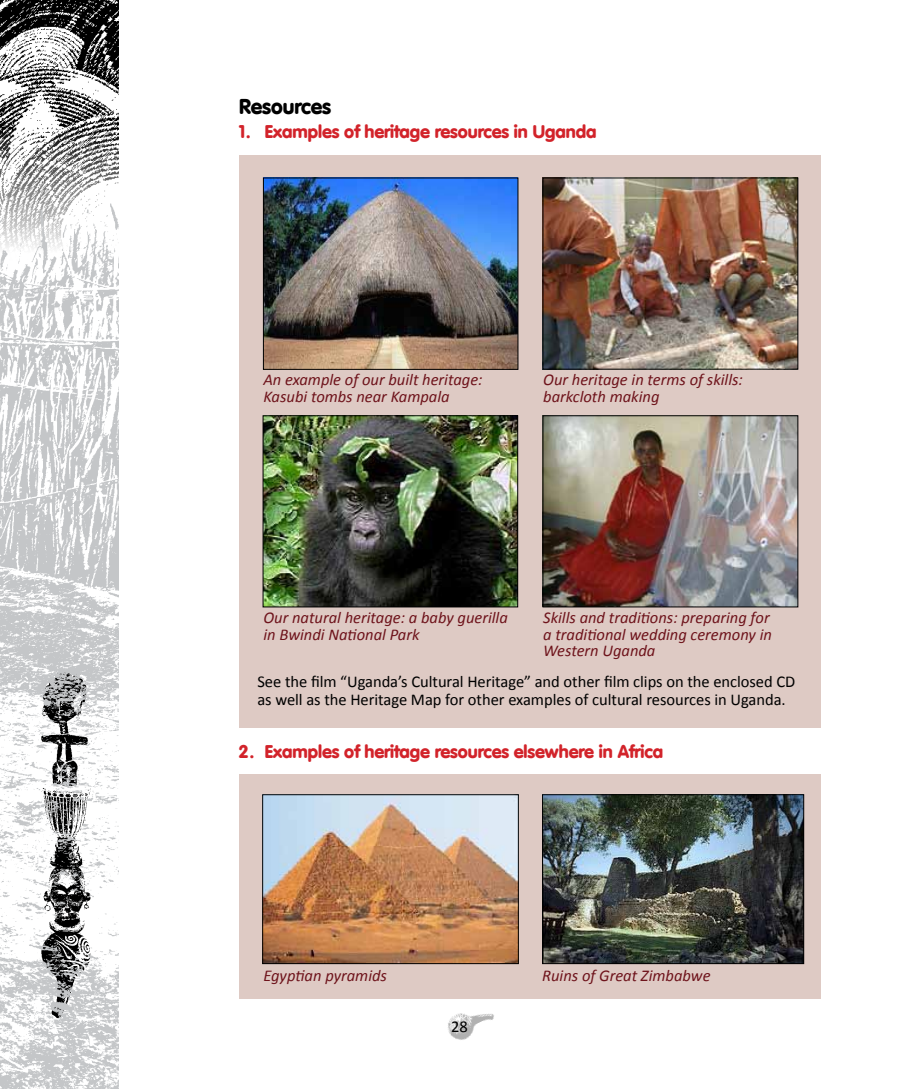
<style>
.page{position:relative;width:906px;height:1089px;background:#fff}
.page>*{position:absolute;margin:0;border:0;box-sizing:border-box;transform-origin:0 0}
.t1{font:700 21px "Vogue";color:#000}
.t2{font:700 18px "Vogue";color:#d2232a}
.t3{font:italic 16.5px/16.5px "Calibri";color:#6e131b}
.t4{font:16.5px/18.1px "Calibri";color:#000}
</style>
<div class="page">
<img style="left:0;top:0;width:119px;height:189px">
<img style="left:435px;top:998px;width:67px;height:42px">
<img style="left:0;top:189px;width:119px;height:900px">
<div style="left:240px;top:156px;width:581px;height:572px;background:#decac4"></div>
<div style="left:240px;top:774px;width:581px;height:224px;background:#decac4"></div>
<img style="left:265px;top:180px;width:251px;height:188px">
<div style="left:263px;top:178px;width:255px;height:192px;border:1px solid #000"></div>
<img style="left:544px;top:180px;width:252px;height:187px">
<div style="left:542px;top:178px;width:256px;height:191px;border:1px solid #000"></div>
<img style="left:265px;top:417px;width:251px;height:188px">
<div style="left:263px;top:415px;width:255px;height:192px;border:1px solid #000"></div>
<img style="left:544px;top:417px;width:252px;height:188px">
<div style="left:542px;top:415px;width:256px;height:192px;border:1px solid #000"></div>
<img style="left:264px;top:796px;width:253px;height:166px">
<div style="left:262px;top:794px;width:257px;height:170px;border:1px solid #000"></div>
<img style="left:544px;top:796px;width:258px;height:166px">
<div style="left:542px;top:794px;width:262px;height:170px;border:1px solid #000"></div>
<p class="t1" style="left:239px;top:94px;width:93px">Resources</p>
<p class="t2" style="left:239px;top:121px;width:359px">1. Examples of heritage resources in Uganda</p>
<p class="t3" style="left:263px;top:371px;width:221px">An example of our built heritage:<br>Kasubi tombs near Kampala</p>
<p class="t3" style="left:543px;top:371px;width:201px">Our heritage in terms of skills: barkcloth making</p>
<p class="t3" style="left:263px;top:609px;width:246px">Our natural heritage: a baby guerilla in Bwindi National Park</p>
<p class="t3" style="left:543px;top:609px;width:230px">Skills and traditions: preparing for a traditional wedding ceremony in<br>Western Uganda</p>
<p class="t4" style="left:257px;top:672px;width:539px">See the film “Uganda’s Cultural Heritage” and other film clips on the enclosed CD as well as the Heritage Map for other examples of cultural resources in Uganda.</p>
<p class="t2" style="left:239px;top:740px;width:425px">2. Examples of heritage resources elsewhere in Africa</p>
<p class="t3" style="left:263px;top:966px;width:125px">Egyptian pyramids</p>
<p class="t3" style="left:542px;top:966px;width:170px">Ruins of Great Zimbabwe</p>
<p class="t4" style="left:451px;top:1017px;width:18px">28</p>
</div>
